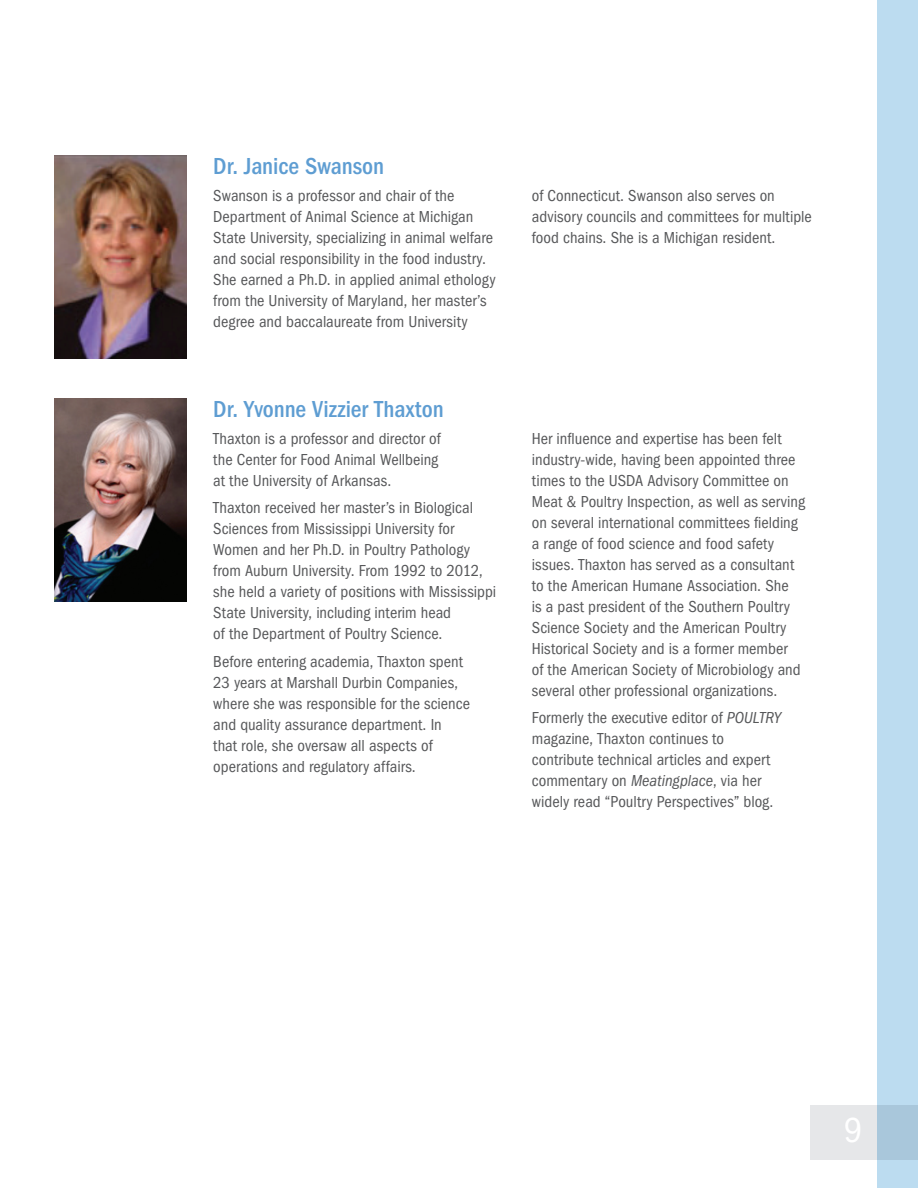
<style>
.page{position:relative;width:918px;height:1188px;background:#fff}
.page>*{position:absolute;margin:0;border:0;box-sizing:border-box;transform-origin:0 0}
.t1{font:condensed 36px "Franklin Gothic";color:#fff}
.Subheadlines{font:500 condensed 24px "Franklin Gothic";letter-spacing:-.005em;color:#5e9dd2}
.Body_Copy{font:condensed 16.5px/21px "Franklin Gothic";letter-spacing:.005em;color:#57585a}
.s1{font-style:italic}
</style>
<div class="page">
<div style="left:878px;top:0;width:40px;height:1188px;background:#bcdcf0"></div>
<svg style="left:810px;top:1106px;width:108px;height:54px;background:#cedae3"></svg>
<img style="left:54px;top:156px;width:132px;height:202px">
<img style="left:54px;top:399px;width:132px;height:202px">
<p class="Subheadlines" style="left:213px;top:152px;width:172px">Dr. Janice Swanson</p>
<p class="Body_Copy" style="left:213px;top:185px;width:284px">Swanson is a professor and chair of the Department of Animal Science at Michigan State University, specializing in animal welfare and social responsibility in the food industry.<br>She earned a Ph.D. in applied animal ethology from the University of Maryland, her master’s degree and baccalaureate from University</p>
<p class="Body_Copy" style="left:532px;top:185px;width:282px">of Connecticut. Swanson also serves on advisory councils and committees for multiple food chains. She is a Michigan resident.</p>
<p class="Subheadlines" style="left:213px;top:395px;width:232px">Dr. Yvonne Vizzier Thaxton</p>
<p class="Body_Copy" style="left:213px;top:428px;width:229px">Thaxton is a professor and director of the Center for Food Animal Wellbeing at the University of Arkansas.</p>
<p class="Body_Copy" style="left:213px;top:498px;width:284px">Thaxton received her master’s in Biological Sciences from Mississippi University for Women and her Ph.D. in Poultry Pathology from Auburn University. From 1992 to 2012, she held a variety of positions with Mississippi State University, including interim head<br>of the Department of Poultry Science.</p>
<p class="Body_Copy" style="left:213px;top:651px;width:258px">Before entering academia, Thaxton spent 23 years at Marshall Durbin Companies, where she was responsible for the science and quality assurance department. In<br>that role, she oversaw all aspects of operations and regulatory affairs.</p>
<p class="Body_Copy" style="left:532px;top:428px;width:275px">Her influence and expertise has been felt industry-wide, having been appointed three times to the USDA Advisory Committee on Meat &amp; Poultry Inspection, as well as serving on several international committees fielding a range of food science and food safety issues. Thaxton has served as a consultant to the American Humane Association. She<br>is a past president of the Southern Poultry Science Society and the American Poultry Historical Society and is a former member<br>of the American Society of Microbiology and several other professional organizations.</p>
<p class="Body_Copy" style="left:532px;top:708px;width:250px">Formerly the executive editor of <span class="s1">POULTRY </span>magazine, Thaxton continues to contribute technical articles and expert commentary on <span class="s1">Meatingplace</span>, via her widely read “Poultry Perspectives” blog.</p>
<h1 class="t1" style="left:844px;top:1110px;width:20px">9</h1>
</div>
